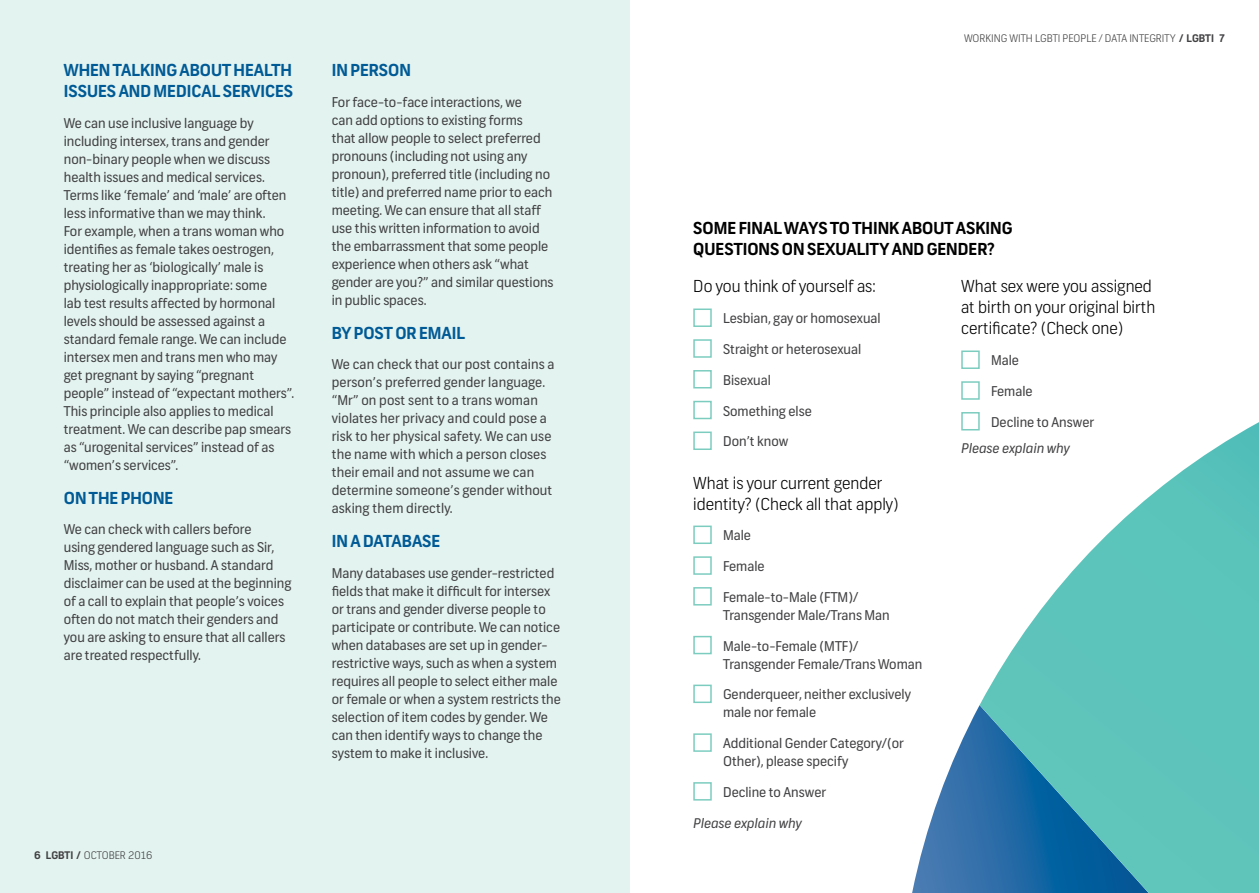
<style>
.page{position:relative;width:1259px;height:893px;background:#fff}
.page>*{position:absolute;margin:0;border:0;box-sizing:border-box;transform-origin:0 0}
.t1{font:300 16.5px/21px "Frank";color:#000}
.t2{font:700 16.5px/21px "Frank";color:#005a96}
.t3{font:700 16.5px/21px "Frank";color:#000}
.t4{font:13.5px/18px "Frank";color:#414042}
.t5{font:italic 13.5px "Frank";color:#414042}
.t6{font:300 10.5px "Frank";color:#414042}
.s1{font-weight:700}
</style>
<div class="page">
<div style="left:0;top:0;width:629px;height:893px;background:#e3f3ef"></div>
<div style="left:693px;top:308px;width:19px;height:19px;border:2px solid #7cccbf"></div>
<div style="left:693px;top:339px;width:19px;height:19px;border:2px solid #7cccbf"></div>
<div style="left:693px;top:370px;width:19px;height:18px;border:2px solid #7cccbf"></div>
<div style="left:693px;top:401px;width:19px;height:18px;border:2px solid #7cccbf"></div>
<div style="left:693px;top:432px;width:19px;height:18px;border:2px solid #7cccbf"></div>
<div style="left:693px;top:526px;width:19px;height:18px;border:2px solid #7cccbf"></div>
<div style="left:693px;top:556px;width:19px;height:19px;border:2px solid #7cccbf"></div>
<div style="left:693px;top:587px;width:19px;height:18px;border:2px solid #7cccbf"></div>
<div style="left:693px;top:636px;width:19px;height:18px;border:2px solid #7cccbf"></div>
<div style="left:693px;top:685px;width:19px;height:18px;border:2px solid #7cccbf"></div>
<div style="left:693px;top:733px;width:19px;height:19px;border:2px solid #7cccbf"></div>
<div style="left:693px;top:782px;width:19px;height:19px;border:2px solid #7cccbf"></div>
<div style="left:961px;top:350px;width:18px;height:19px;border:2px solid #7cccbf"></div>
<div style="left:961px;top:381px;width:18px;height:19px;border:2px solid #7cccbf"></div>
<div style="left:961px;top:412px;width:18px;height:18px;border:2px solid #7cccbf"></div>
<svg style="left:912px;top:706px;width:67px;height:187px"></svg>
<svg style="left:979px;top:422px;width:279px;height:471px"></svg>
<div style="left:1220px;top:618px;width:38px;height:275px;background:#5dc4bb"></div>
<p class="t2" style="left:64px;top:61px;width:231px">WHEN TALKING ABOUT HEALTH<br>ISSUES AND MEDICAL SERVICES</p>
<p class="t4" style="left:64px;top:114px;width:232px">We can use inclusive language by including intersex, trans and gender non-binary people when we discuss health issues and medical services.<br>Terms like ‘female’ and ‘male’ are often less informative than we may think.<br>For example, when a trans woman who identifies as female takes oestrogen, treating her as ‘biologically’ male is physiologically inappropriate: some<br>lab test results affected by hormonal levels should be assessed against a standard female range. We can include intersex men and trans men who may get pregnant by saying “pregnant people” instead of “expectant mothers”.<br>This principle also applies to medical treatment. We can describe pap smears as “urogenital services” instead of as “women’s services”.</p>
<p class="t2" style="left:64px;top:488px;width:111px">ON THE PHONE</p>
<p class="t4" style="left:64px;top:521px;width:229px">We can check with callers before<br>using gendered language such as Sir, Miss, mother or husband. A standard disclaimer can be used at the beginning of a call to explain that people’s voices often do not match their genders and you are asking to ensure that all callers are treated respectfully.</p>
<p class="t6" style="left:34px;top:849px;width:120px"><span class="s1">6 LGBTI /</span> OCTOBER 2016</p>
<p class="t2" style="left:332px;top:61px;width:81px">IN PERSON</p>
<p class="t4" style="left:332px;top:93px;width:223px">For face-to-face interactions, we<br>can add options to existing forms<br>that allow people to select preferred pronouns (including not using any pronoun), preferred title (including no title) and preferred name prior to each meeting. We can ensure that all staff use this written information to avoid the embarrassment that some people experience when others ask “what gender are you?” and similar questions in public spaces.</p>
<p class="t2" style="left:332px;top:323px;width:135px">BY POST OR EMAIL</p>
<p class="t4" style="left:332px;top:356px;width:224px">We can check that our post contains a person’s preferred gender language. “Mr” on post sent to a trans woman violates her privacy and could pose a risk to her physical safety. We can use the name with which a person closes their email and not assume we can determine someone’s gender without asking them directly.</p>
<p class="t2" style="left:332px;top:532px;width:110px">IN A DATABASE</p>
<p class="t4" style="left:332px;top:564px;width:230px">Many databases use gender-restricted fields that make it difficult for intersex or trans and gender diverse people to participate or contribute. We can notice when databases are set up in gender&shy;restrictive ways, such as when a system requires all people to select either male or female or when a system restricts the selection of item codes by gender. We can then identify ways to change the system to make it inclusive.</p>
<p class="t6" style="left:964px;top:32px;width:262px">WORKING WITH LGBTI PEOPLE / DATA INTEGRITY <span class="s1">/ LGBTI 7</span></p>
<p class="t3" style="left:693px;top:218px;width:321px">SOME FINAL WAYS TO THINK ABOUT ASKING<br>QUESTIONS ON SEXUALITY AND GENDER?</p>
<p class="t1" style="left:961px;top:276px;width:195px">What sex were you assigned at birth on your original birth certificate? (Check one)</p>
<p class="t4" style="left:991px;top:352px;width:29px">Male</p>
<p class="t4" style="left:991px;top:383px;width:43px">Female</p>
<p class="t4" style="left:991px;top:413px;width:105px">Decline to Answer</p>
<p class="t5" style="left:961px;top:440px;width:110px">Please explain why</p>
<p class="t1" style="left:693px;top:276px;width:184px">Do you think of yourself as:</p>
<p class="t4" style="left:723px;top:310px;width:159px">Lesbian, gay or homosexual</p>
<p class="t4" style="left:723px;top:341px;width:140px">Straight or heterosexual</p>
<p class="t4" style="left:723px;top:371px;width:49px">Bisexual</p>
<p class="t4" style="left:723px;top:402px;width:90px">Something else</p>
<p class="t4" style="left:723px;top:433px;width:67px">Don’t know</p>
<p class="t1" style="left:693px;top:472px;width:207px">What is your current gender identity? (Check all that apply)</p>
<p class="t4" style="left:723px;top:527px;width:29px">Male</p>
<p class="t4" style="left:723px;top:558px;width:43px">Female</p>
<p class="t4" style="left:723px;top:588px;width:168px">Female-to-Male (FTM)/<br>Transgender Male/Trans Man</p>
<p class="t4" style="left:723px;top:637px;width:201px">Male-to-Female (MTF)/<br>Transgender Female/Trans Woman</p>
<p class="t4" style="left:723px;top:686px;width:189px">Genderqueer, neither exclusively male nor female</p>
<p class="t4" style="left:723px;top:735px;width:182px">Additional Gender Category/(or<br>Other), please specify</p>
<p class="t4" style="left:723px;top:783px;width:105px">Decline to Answer</p>
<p class="t5" style="left:693px;top:815px;width:110px">Please explain why</p>
</div>
